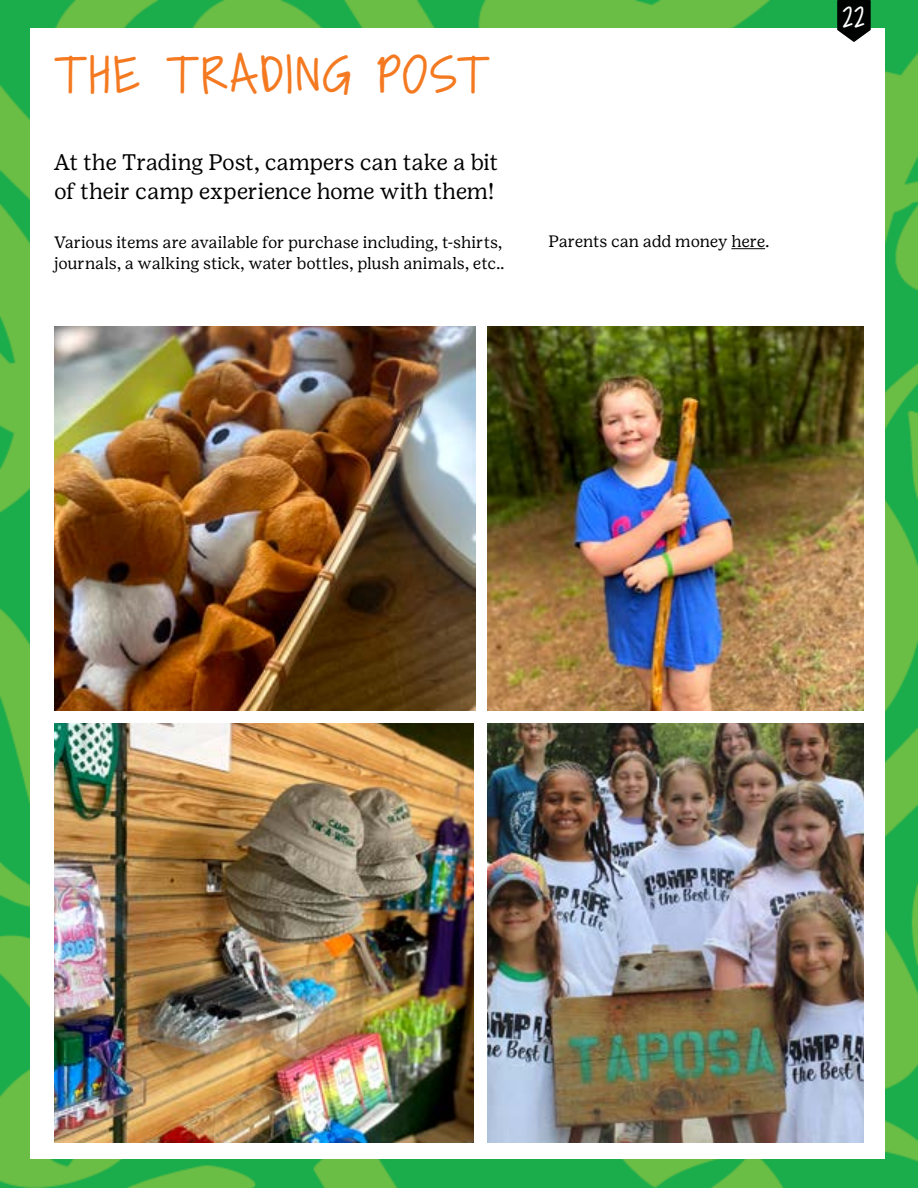
<style>
.page{position:relative;width:918px;height:1188px;background:#fff}
.page>*{position:absolute;margin:0;border:0;box-sizing:border-box;transform-origin:0 0}
.t1{font:48px "Alpine Script";letter-spacing:.065em;color:#f47920}
.t2{font:27px "Alpine Script";color:#fff}
.t3{font:22.5px/28.5px "Girl Scout Text";letter-spacing:-.015em;color:#000}
.t4{font:16.5px/21px "Girl Scout Text";letter-spacing:-.01em;color:#000}
</style>
<div class="page">
<img style="left:0;top:0;width:918px;height:1188px">
<div style="left:30px;top:28px;width:855px;height:1132px;background:#fff"></div>
<svg style="left:837px;top:0;width:34px;height:42px"></svg>
<img style="left:54px;top:723px;width:420px;height:419px">
<img style="left:54px;top:326px;width:421px;height:385px">
<img style="left:487px;top:326px;width:376px;height:385px">
<img style="left:487px;top:723px;width:376px;height:419px">
<hr style="left:731px;top:248px;width:34px;height:1px;background:#000">
<h1 class="t1" style="left:54px;top:51px;width:438px">THE TRADING POST</h1>
<h3 class="t3" style="left:54px;top:148px;width:446px">At the Trading Post, campers can take a bit of their camp experience home with them!</h3>
<p class="t4" style="left:54px;top:232px;width:452px">Various items are available for purchase including, t-shirts, journals, a walking stick, water bottles, plush animals, etc..</p>
<p class="t4" style="left:549px;top:231px;width:222px">Parents can add money here.</p>
<h2 class="t2" style="left:843px;top:4px;width:23px">22</h2>
</div>
